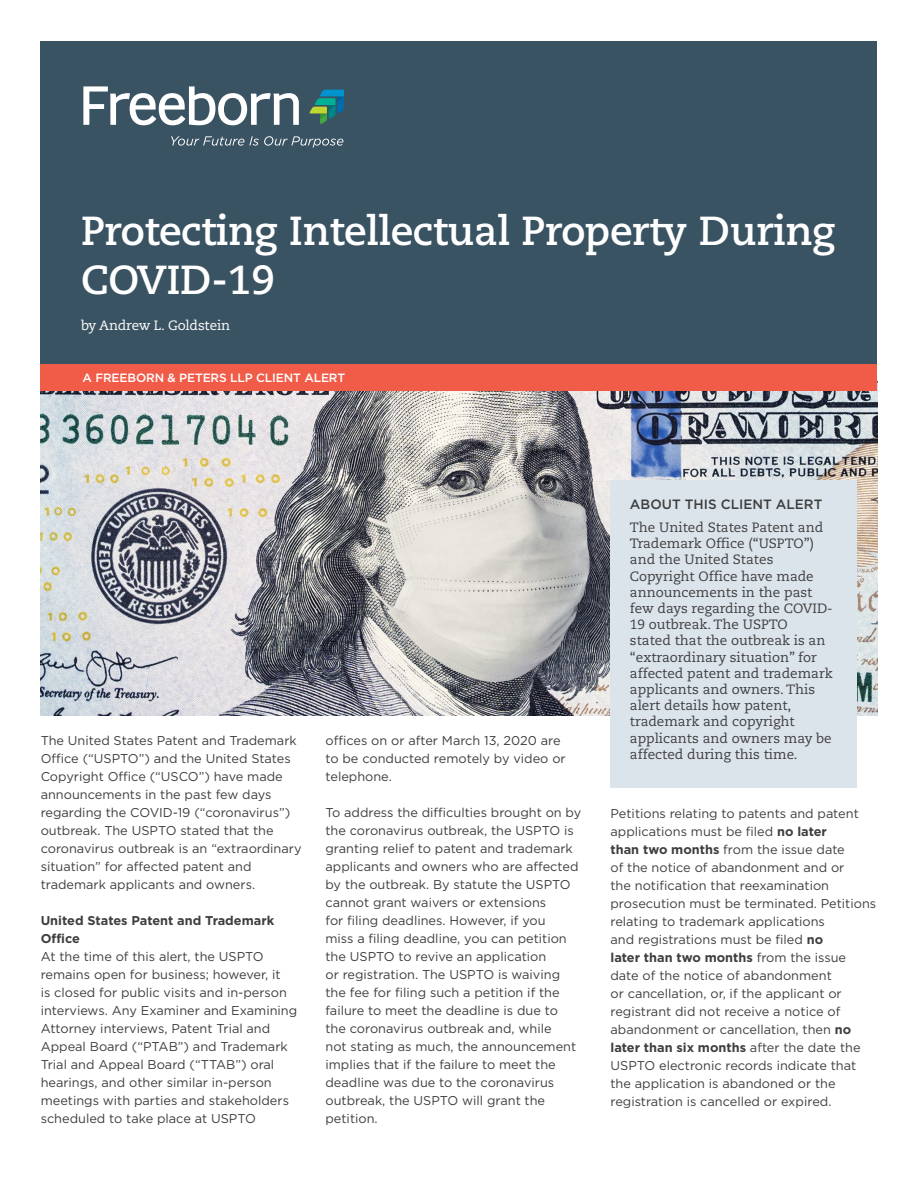
<style>
.page{position:relative;width:918px;height:1188px;background:#fff}
.page>*{position:absolute;margin:0;border:0;box-sizing:border-box;transform-origin:0 0}
.Headline_2{font:700 40.5px/48.6px "Caecilia LT Std";letter-spacing:-.01em;color:#fff}
.About_Header{font:13.5px/16.2px "Caecilia LT Std";color:#413f41}
.About_Header-2{font:500 13.5px "Gotham";color:#3e3e3f}
.Headline_2-2{font:13.5px "Caecilia LT Std";letter-spacing:-.01em;color:#fff}
.Body_Text{font:12.75px/18px "Gotham";color:#3e3e3f}
.Body_Text-2{font:700 12.75px/18px "Gotham";color:#3e3e3f}
.t1{font:500 12px "Gotham";letter-spacing:-.01em;color:#fff}
.s1{font-weight:700}
</style>
<div class="page">
<img style="left:41px;top:391px;width:836px;height:325px">
<div style="left:41px;top:41px;width:836px;height:324px;background:#3a5362"></div>
<svg style="left:83px;top:86px;width:216px;height:39px"></svg>
<svg style="left:309px;top:90px;width:35px;height:34px"></svg>
<svg style="left:171px;top:136px;width:172px;height:12px"></svg>
<div style="left:41px;top:365px;width:836px;height:26px;background:#f15c49"></div>
<div style="left:610px;top:481px;width:246px;height:307px;background:#dbe4ea"></div>
<p class="Headline_2" style="left:81px;top:207px;width:756px">Protecting Intellectual Property During<br>COVID-19</p>
<p class="Headline_2-2" style="left:81px;top:317px;width:151px">by Andrew L. Goldstein</p>
<p class="t1" style="left:82px;top:370px;width:264px">A FREEBORN &amp; PETERS LLP CLIENT ALERT</p>
<p class="Body_Text" style="left:41px;top:731px;width:262px">The United States Patent and Trademark Office (“USPTO”) and the United States Copyright Office (“USCO”) have made announcements in the past few days regarding the COVID-19 (“coronavirus”) outbreak. The USPTO stated that the coronavirus outbreak is an “extraordinary situation” for affected patent and trademark applicants and owners.</p>
<p class="Body_Text-2" style="left:41px;top:911px;width:235px">United States Patent and Trademark<br>Office</p>
<p class="Body_Text" style="left:41px;top:947px;width:258px">At the time of this alert, the USPTO remains open for business; however, it<br>is closed for public visits and in-person interviews. Any Examiner and Examining Attorney interviews, Patent Trial and Appeal Board (“PTAB”) and Trademark Trial and Appeal Board (“TTAB”) oral hearings, and other similar in-person meetings with parties and stakeholders scheduled to take place at USPTO</p>
<p class="About_Header-2" style="left:630px;top:496px;width:194px">ABOUT THIS CLIENT ALERT</p>
<p class="About_Header" style="left:630px;top:520px;width:204px">The United States Patent and<br>Trademark Office (“USPTO”) and the United States<br>Copyright Office have made announcements in the past few days regarding the COVID-<br>19 outbreak. The USPTO<br>stated that the outbreak is an “extraordinary situation” for affected patent and trademark applicants and owners. This alert details how patent, trademark and copyright applicants and owners may be affected during this time.</p>
<p class="Body_Text" style="left:326px;top:731px;width:242px">offices on or after March 13, 2020 are to be conducted remotely by video or telephone.</p>
<p class="Body_Text" style="left:326px;top:803px;width:257px">To address the difficulties brought on by the coronavirus outbreak, the USPTO is granting relief to patent and trademark applicants and owners who are affected by the outbreak. By statute the USPTO cannot grant waivers or extensions<br>for filing deadlines. However, if you<br>miss a filing deadline, you can petition the USPTO to revive an application<br>or registration. The USPTO is waiving the fee for filing such a petition if the failure to meet the deadline is due to the coronavirus outbreak and, while<br>not stating as much, the announcement implies that if the failure to meet the deadline was due to the coronavirus outbreak, the USPTO will grant the petition.</p>
<p class="Body_Text" style="left:610px;top:804px;width:267px">Petitions relating to patents and patent applications must be filed <span class="s1">no later<br>than two months</span> from the issue date<br>of the notice of abandonment and or<br>the notification that reexamination prosecution must be terminated. Petitions relating to trademark applications<br>and registrations must be filed <span class="s1">no<br>later than two months</span> from the issue date of the notice of abandonment<br>or cancellation, or, if the applicant or registrant did not receive a notice of abandonment or cancellation, then <span class="s1">no later than six months</span> after the date the USPTO electronic records indicate that the application is abandoned or the registration is cancelled or expired.</p>
</div>
